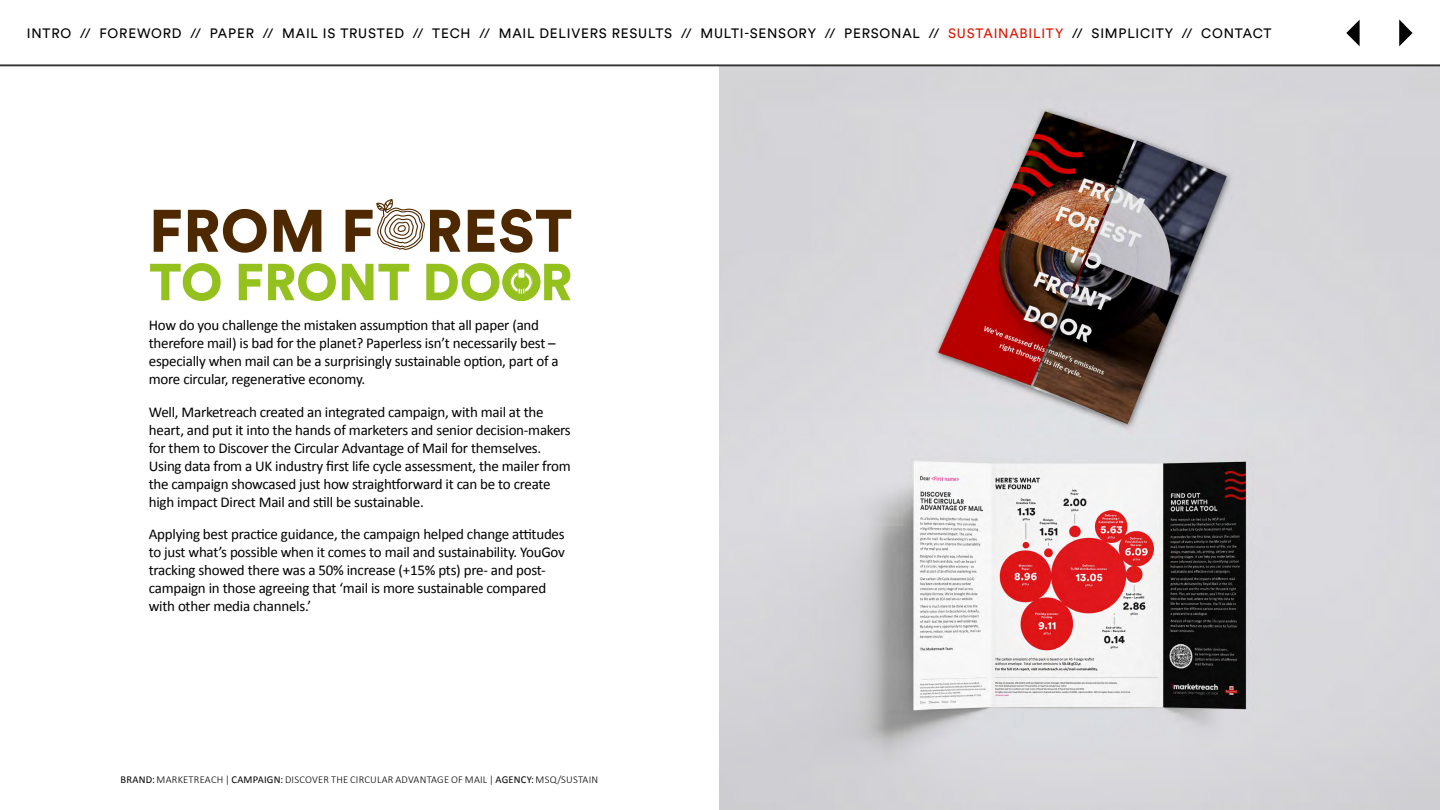
<style>
.page{position:relative;width:1440px;height:810px;background:#fff}
.page>*{position:absolute;margin:0;border:0;box-sizing:border-box;transform-origin:0 0}
.t1{font:900 59.18px "Circular Std";letter-spacing:.01em;color:#4e2900}
.t2{font:900 51.38px "Circular Std";color:#95c11f}
.t3{font:15px/18px "Calibri";letter-spacing:-.015em;color:#000}
.t4{font:13.5px "Circular Std";letter-spacing:.06em;color:#000}
.t5{font:300 10.5px "Calibri";letter-spacing:.02em;color:#000}
.s1{color:#d91700}
.s2{font-weight:400}
</style>
<div class="page">
<img style="left:720px;top:67px;width:720px;height:743px">
<svg style="left:502px;top:263px;width:38px;height:38px"></svg>
<svg style="left:376px;top:199px;width:49px;height:51px"></svg>
<svg style="left:0;top:19px;width:1440px;height:48px"></svg>
<svg style="left:1399px;top:20px;width:14px;height:26px"></svg>
<svg style="left:1346px;top:20px;width:14px;height:26px"></svg>
<p class="t4" style="left:27px;top:25px;width:1246px">INTRO // FOREWORD // PAPER // MAIL IS TRUSTED // TECH // MAIL DELIVERS RESULTS // MULTI-SENSORY // PERSONAL // <span class="s1">SUSTAINABILITY</span> // SIMPLICITY // CONTACT</p>
<p class="t1" style="left:149px;top:192px;width:425px">FROM F REST</p>
<p class="t2" style="left:149px;top:248px;width:425px">TO FRONT DO R</p>
<p class="t3" style="left:149px;top:316px;width:411px">How do you challenge the mistaken assumption that all paper (and therefore mail) is bad for the planet? Paperless isn’t necessarily best – especially when mail can be a surprisingly sustainable option, part of a more circular, regenerative economy.</p>
<p class="t3" style="left:149px;top:402px;width:424px">Well, Marketreach created an integrated campaign, with mail at the heart, and put it into the hands of marketers and senior decision-makers for them to Discover the Circular Advantage of Mail for themselves.<br>Using data from a UK industry first life cycle assessment, the mailer from the campaign showcased just how straightforward it can be to create high impact Direct Mail and still be sustainable.</p>
<p class="t3" style="left:149px;top:525px;width:418px">Applying best practice guidance, the campaign helped change attitudes to just what’s possible when it comes to mail and sustainability. YouGov tracking showed there was a 50% increase (+15% pts) pre- and post&shy;campaign in those agreeing that ‘mail is more sustainable compared with other media channels.’</p>
<p class="t5" style="left:120px;top:773px;width:479px"><span class="s2">BRAND:</span> MARKETREACH | <span class="s2">CAMPAIGN:</span> DISCOVER THE CIRCULAR ADVANTAGE OF MAIL | <span class="s2">AGENCY:</span> MSQ/SUSTAIN</p>
</div>
